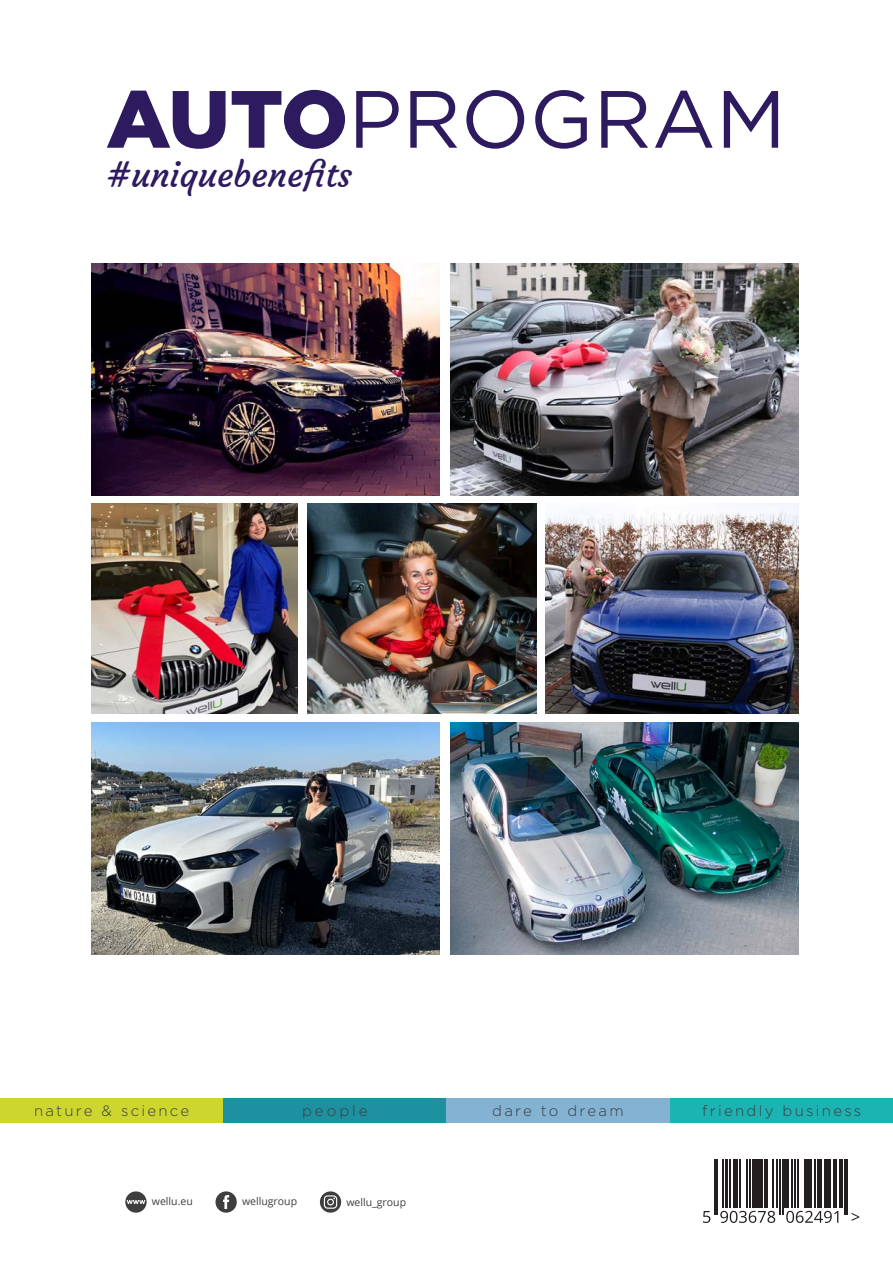
<style>
.page{position:relative;width:893px;height:1263px;background:#fff}
.page>*{position:absolute;margin:0;border:0;box-sizing:border-box;transform-origin:0 0}
.Paragraph_Style_1{font:81px "Gotham";color:#2e1b5f}
.Paragraph_Style_1-2{font:34.5px "Courgette";color:#2e1b5f}
.t1{font:300 15px "Gotham";letter-spacing:.15em;color:#3e3e3f}
.t2{font:10.5px "Open Sans";color:#3e3e3f}
.s1{font-weight:900}
</style>
<div class="page">
<svg style="left:125px;top:1191px;width:22px;height:22px"></svg>
<svg style="left:215px;top:1191px;width:22px;height:22px"></svg>
<svg style="left:320px;top:1191px;width:21px;height:22px"></svg>
<img style="left:92px;top:722px;width:348px;height:232px">
<img style="left:92px;top:264px;width:348px;height:231px">
<img style="left:451px;top:264px;width:347px;height:231px">
<img style="left:307px;top:504px;width:229px;height:209px">
<img style="left:546px;top:504px;width:252px;height:209px">
<img style="left:451px;top:722px;width:347px;height:232px">
<div style="left:0;top:1098px;width:223px;height:25px;background:#ccd62e"></div>
<div style="left:223px;top:1098px;width:224px;height:25px;background:#1d91a0"></div>
<div style="left:670px;top:1098px;width:223px;height:25px;background:#1cb3b3"></div>
<div style="left:446px;top:1098px;width:224px;height:25px;background:#83b2d3"></div>
<img style="left:92px;top:504px;width:206px;height:209px">
<hr style="left:714px;top:1159px;width:1px;height:56px;background:#231f20">
<hr style="left:717px;top:1159px;width:1px;height:56px;background:#231f20">
<hr style="left:722px;top:1159px;width:2px;height:49px;background:#231f20">
<hr style="left:725px;top:1159px;width:3px;height:49px;background:#231f20">
<hr style="left:729px;top:1159px;width:2px;height:49px;background:#231f20">
<div style="left:733px;top:1159px;width:5px;height:49px;background:#231f20"></div>
<hr style="left:739px;top:1159px;width:1px;height:49px;background:#231f20">
<hr style="left:746px;top:1159px;width:1px;height:49px;background:#231f20">
<hr style="left:749px;top:1159px;width:1px;height:49px;background:#231f20">
<div style="left:752px;top:1159px;width:5px;height:49px;background:#231f20"></div>
<hr style="left:759px;top:1159px;width:4px;height:49px;background:#231f20">
<hr style="left:764px;top:1159px;width:3px;height:49px;background:#231f20">
<hr style="left:772px;top:1159px;width:1px;height:49px;background:#231f20">
<hr style="left:776px;top:1159px;width:2px;height:49px;background:#231f20">
<hr style="left:779px;top:1159px;width:1px;height:56px;background:#231f20">
<hr style="left:782px;top:1159px;width:1px;height:56px;background:#231f20">
<hr style="left:785px;top:1159px;width:4px;height:49px;background:#231f20">
<hr style="left:792px;top:1159px;width:1px;height:49px;background:#231f20">
<hr style="left:794px;top:1159px;width:2px;height:49px;background:#231f20">
<hr style="left:797px;top:1159px;width:2px;height:49px;background:#231f20">
<hr style="left:804px;top:1159px;width:3px;height:49px;background:#231f20">
<hr style="left:809px;top:1159px;width:3px;height:49px;background:#231f20">
<hr style="left:814px;top:1159px;width:2px;height:49px;background:#231f20">
<hr style="left:817px;top:1159px;width:4px;height:49px;background:#231f20">
<hr style="left:824px;top:1159px;width:4px;height:49px;background:#231f20">
<hr style="left:830px;top:1159px;width:1px;height:49px;background:#231f20">
<hr style="left:834px;top:1159px;width:3px;height:49px;background:#231f20">
<hr style="left:840px;top:1159px;width:3px;height:49px;background:#231f20">
<hr style="left:844px;top:1159px;width:1px;height:56px;background:#231f20">
<hr style="left:847px;top:1159px;width:1px;height:56px;background:#231f20">
<svg style="left:703px;top:1211px;width:7px;height:12px"></svg>
<svg style="left:720px;top:1211px;width:55px;height:12px"></svg>
<svg style="left:786px;top:1211px;width:52px;height:12px"></svg>
<svg style="left:852px;top:1213px;width:7px;height:8px"></svg>
<p class="Paragraph_Style_1" style="left:106px;top:67px;width:681px"><span class="s1">AUTO</span>PROGRAM</p>
<p class="Paragraph_Style_1-2" style="left:106px;top:153px;width:247px">#uniquebenefits</p>
<p class="t1" style="left:34px;top:1101px;width:157px">nature &amp; science</p>
<p class="t1" style="left:302px;top:1101px;width:67px">people</p>
<p class="t1" style="left:492px;top:1101px;width:133px">dare to dream</p>
<p class="t1" style="left:702px;top:1101px;width:161px">friendly business</p>
<p class="t2" style="left:152px;top:1194px;width:42px">wellu.eu</p>
<p class="t2" style="left:242px;top:1194px;width:57px">wellugroup</p>
<p class="t2" style="left:346px;top:1195px;width:61px">wellu_group</p>
</div>
